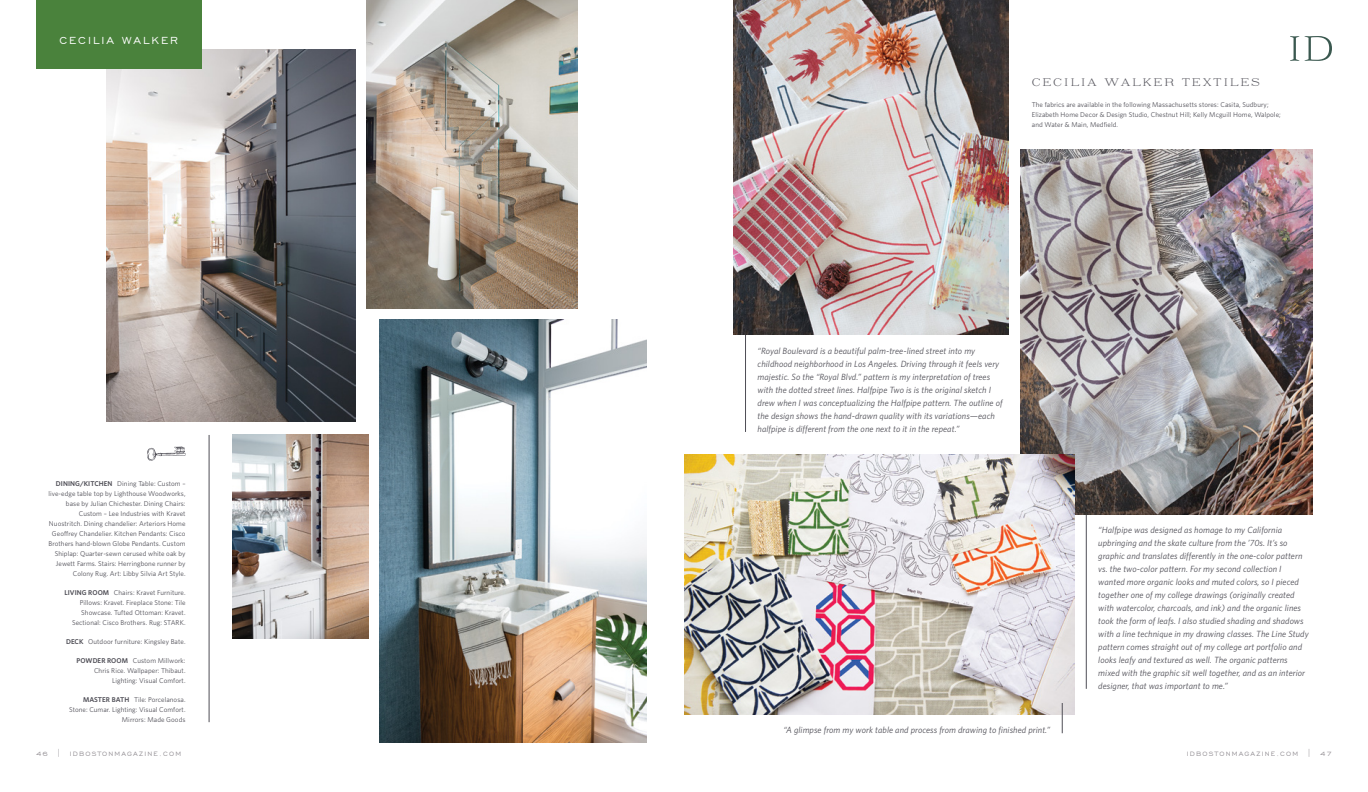
<style>
.page{position:relative;width:1368px;height:792px;background:#fff}
.page>*{position:absolute;margin:0;border:0;box-sizing:border-box;transform-origin:0 0}
.t1{font:13px "Engravers Gothic BT";letter-spacing:.15em;color:#fff}
.t2{font:11px "Brioche";letter-spacing:.15em;color:#4f4e56}
.t3{font:italic 9px/13px "Whitney";letter-spacing:.01em;color:#4f4e56}
.t4{font:8px "Engravers Gothic BT";letter-spacing:.15em;color:#959196}
.t5{font:7px/10px "Whitney";letter-spacing:.01em;color:#4f4e56;text-align:right}
.s1{font-weight:600}
</style>
<div class="page">
<img style="left:367px;top:0;width:211px;height:308px">
<img style="left:233px;top:435px;width:135px;height:204px">
<img style="left:106px;top:50px;width:249px;height:371px">
<img style="left:380px;top:320px;width:266px;height:422px">
<hr style="left:209px;top:435px;width:1px;height:287px;background:#4f4e56">
<hr style="left:745px;top:324px;width:1px;height:108px;background:#4f4e56">
<hr style="left:1086px;top:503px;width:1px;height:186px;background:#4f4e56">
<svg style="left:147px;top:447px;width:39px;height:14px"></svg>
<div style="left:36px;top:0;width:165px;height:68px;background:#4a823c"></div>
<img style="left:1020px;top:150px;width:292px;height:364px">
<img style="left:734px;top:0;width:275px;height:335px">
<svg style="left:1290px;top:36px;width:42px;height:25px"></svg>
<img style="left:684px;top:455px;width:390px;height:259px">
<hr style="left:1062px;top:703px;width:1px;height:30px;background:#4f4e56">
<h1 class="t1" style="left:59px;top:33px;width:120px">CECILIA WALKER</h1>
<p class="t5" style="left:48px;top:479px;width:139px"><span class="s1">DINING/KITCHEN</span> Dining Table: Custom – live-edge table top by Lighthouse Woodworks, base by Julian Chichester. Dining Chairs:<br>Custom – Lee Industries with Kravet Nuostritch. Dining chandelier: Arteriors Home Geoffrey Chandelier. Kitchen Pendants: Cisco Brothers hand-blown Globe Pendants. Custom Shiplap: Quarter-sewn cerused white oak by Jewett Farms. Stairs: Herringbone runner by Colony Rug. Art: Libby Silvia Art Style.</p>
<p class="t5" style="left:64px;top:588px;width:123px"><span class="s1">LIVING ROOM</span> Chairs: Kravet Furniture.<br>Pillows: Kravet. Fireplace Stone: Tile Showcase. Tufted Ottoman: Kravet.<br>Sectional: Cisco Brothers. Rug: STARK.</p>
<p class="t5" style="left:66px;top:637px;width:121px"><span class="s1">DECK</span> Outdoor furniture: Kingsley Bate.</p>
<p class="t5" style="left:77px;top:656px;width:111px"><span class="s1">POWDER ROOM</span> Custom Millwork:<br>Chris Rice. Wallpaper: Thibaut.<br>Lighting: Visual Comfort.</p>
<p class="t5" style="left:69px;top:695px;width:118px"><span class="s1">MASTER BATH</span> Tile: Porcelanosa.<br>Stone: Cumar. Lighting: Visual Comfort.<br>Mirrors: Made Goods</p>
<p class="t4" style="left:36px;top:749px;width:147px">46 | IDBOSTONMAGAZINE.COM</p>
<p class="t2" style="left:1032px;top:76px;width:229px">CECILIA WALKER TEXTILES</p>
<p class="t5" style="left:1032px;top:99px;width:250px;text-align:left">The fabrics are available in the following Massachusetts stores: Casita, Sudbury;<br>Elizabeth Home Decor &amp; Design Studio, Chestnut Hill; Kelly Mcguill Home, Walpole; and Water &amp; Main, Medfield.</p>
<p class="t3" style="left:758px;top:344px;width:247px">“Royal Boulevard is a beautiful palm-tree-lined street into my childhood neighborhood in Los Angeles. Driving through it feels very majestic. So the “Royal Blvd.” pattern is my interpretation of trees with the dotted street lines. Halfpipe Two is is the original sketch I drew when I was conceptualizing the Halfpipe pattern. The outline of the design shows the hand-drawn quality with its variations—each halfpipe is different from the one next to it in the repeat.”</p>
<p class="t3" style="left:1098px;top:523px;width:212px">“Halfpipe was designed as homage to my California upbringing and the skate culture from the ’70s. It’s so graphic and translates differently in the one-color pattern vs. the two-color pattern. For my second collection I wanted more organic looks and muted colors, so I pieced together one of my college drawings (originally created with watercolor, charcoals, and ink) and the organic lines took the form of leafs. I also studied shading and shadows with a line technique in my drawing classes. The Line Study pattern comes straight out of my college art portfolio and looks leafy and textured as well. The organic patterns mixed with the graphic sit well together, and as an interior designer, that was important to me.”</p>
<p class="t3" style="left:783px;top:723px;width:268px">“A glimpse from my work table and process from drawing to finished print.”</p>
<p class="t4" style="left:1187px;top:749px;width:147px">IDBOSTONMAGAZINE.COM | 47</p>
</div>
